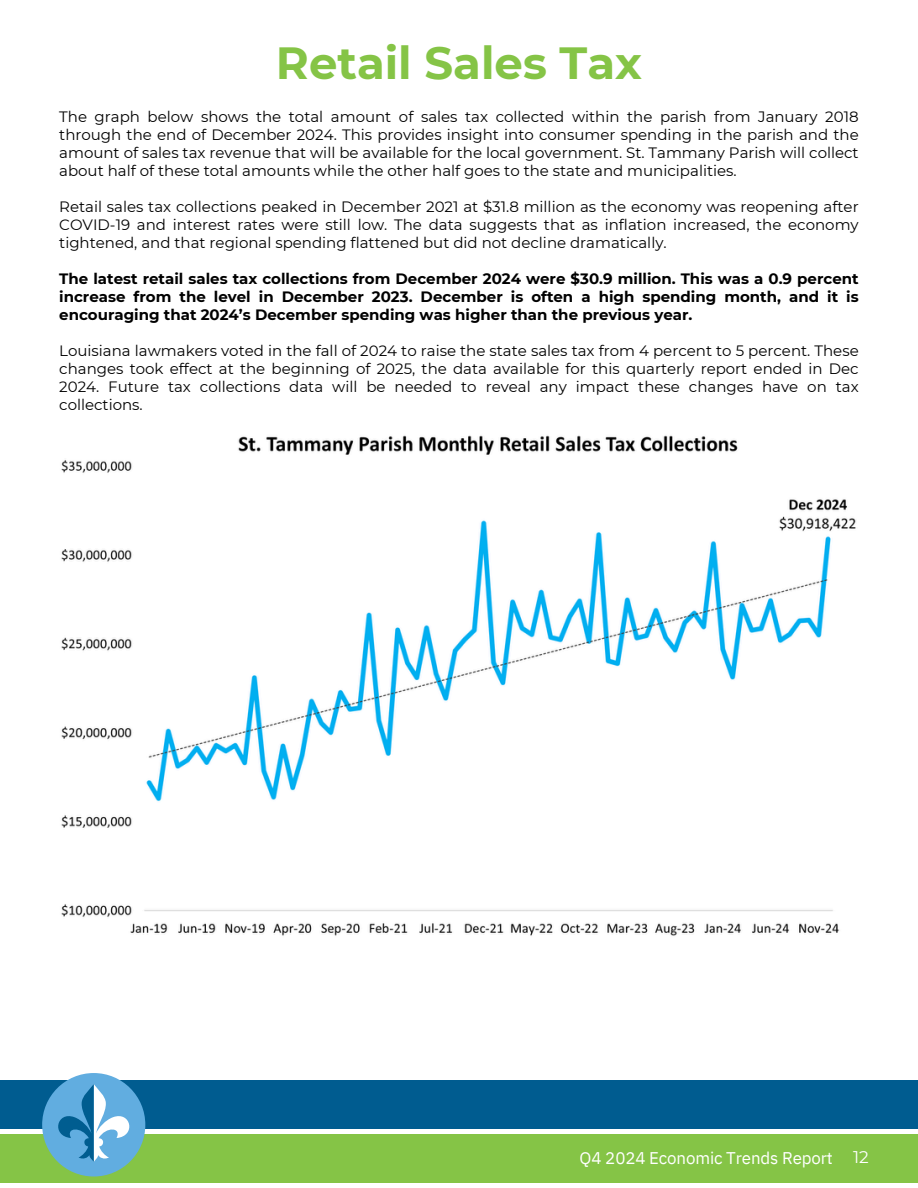
<style>
.page{position:relative;width:918px;height:1188px;background:#fff}
.page>*{position:absolute;margin:0;border:0;box-sizing:border-box;transform-origin:0 0}
.t1{font:700 45px "Montserrat";color:#85c446}
.t2{font:16.95px "IBM Plex Sans";letter-spacing:-.01em;color:#fff}
.t3{font:16.95px "Montserrat";color:#fff}
.t4{font:15px/18px "Montserrat";color:#000;text-align:justify}
.t5{font:700 15px/18px "Montserrat";color:#000;text-align:justify}
</style>
<div class="page">
<div style="left:0;top:1134px;width:918px;height:49px;background:#85c446"></div>
<div style="left:0;top:1080px;width:918px;height:49px;background:#005c90"></div>
<img style="left:61px;top:435px;width:795px;height:501px">
<div style="left:42px;top:1073px;width:103px;height:104px;background:#61ade0;border-radius:50%"></div>
<svg style="left:51px;top:1084px;width:86px;height:78px"></svg>
<p class="t1" style="left:276px;top:36px;width:368px">Retail Sales Tax</p>
<h3 class="t4" style="left:59px;top:107px;width:801px">The graph below shows the total amount of sales tax collected within the parish from January 2018 through the end of December 2024. This provides insight into consumer spending in the parish and the amount of sales tax revenue that will be available for the local government. St. Tammany Parish will collect about half of these total amounts while the other half goes to the state and municipalities.</h3>
<p class="t4" style="left:59px;top:197px;width:801px">Retail sales tax collections peaked in December 2021 at $31.8 million as the economy was reopening after COVID-19 and interest rates were still low. The data suggests that as inflation increased, the economy tightened, and that regional spending flattened but did not decline dramatically.</p>
<p class="t5" style="left:59px;top:269px;width:801px">The latest retail sales tax collections from December 2024 were $30.9 million. This was a 0.9 percent increase from the level in December 2023. December is often a high spending month, and it is encouraging that 2024’s December spending was higher than the previous year.</p>
<p class="t4" style="left:59px;top:341px;width:801px">Louisiana lawmakers voted in the fall of 2024 to raise the state sales tax from 4 percent to 5 percent. These changes took effect at the beginning of 2025, the data available for this quarterly report ended in Dec 2024. Future tax collections data will be needed to reveal any impact these changes have on tax collections.</p>
<p class="t2" style="left:580px;top:1147px;width:255px">Q4 2024 Economic Trends Report</p>
<h1 class="t3" style="left:853px;top:1147px;width:17px">12</h1>
</div>
